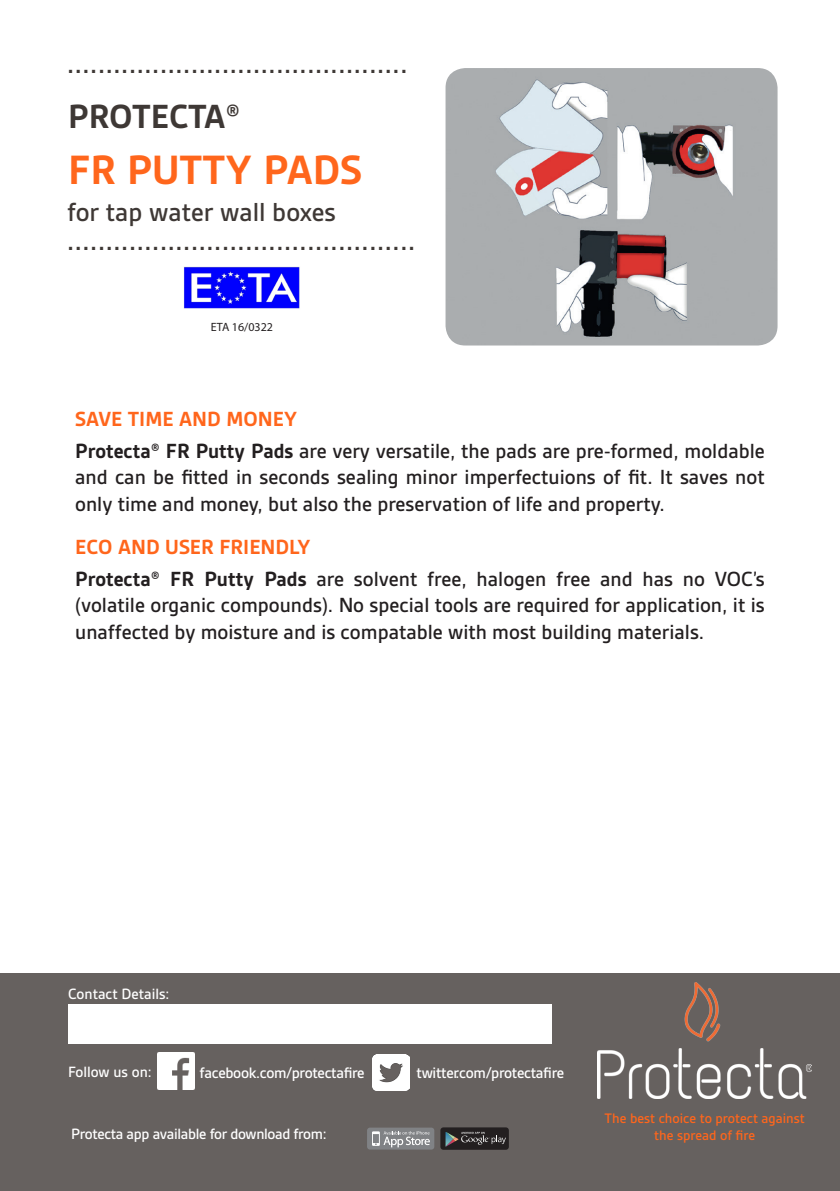
<style>
.page{position:relative;width:840px;height:1191px;background:#fff}
.page>*{position:absolute;margin:0;border:0;box-sizing:border-box;transform-origin:0 0}
.t1{font:700 44px "Gesta";color:#ff661c}
.t2{font:700 36px "Gesta";color:#3e3835}
.t3{font:500 32px "Gesta";color:#3e3835}
.t4{font:500 28px "Gesta";color:#3e3835}
.t5{font:500 22px/26.4px "Gesta";color:#231f20;text-align:justify}
.t6{font:700 22px "Gesta";color:#ff661c}
.t7{font:500 16.2px "Gesta";letter-spacing:-.02em;color:#fff}
.t8{font:500 16px "Gesta";letter-spacing:-.02em;color:#fff}
.t9{font:500 16px "Gesta";color:#fff}
.t10{font:500 14.8px "Gesta";color:#ff661c}
.t11{font:12px "Myriad Pro";color:#231f20}
.s1{font-weight:700}
</style>
<div class="page">
<div style="left:0;top:973px;width:839px;height:218px;background:#66615f"></div>
<img style="left:597px;top:982px;width:214px;height:116px">
<img style="left:445px;top:68px;width:332px;height:277px">
<div style="left:68px;top:1003px;width:483px;height:40px;background:#fff"></div>
<img style="left:157px;top:1052px;width:37px;height:37px">
<div style="left:440px;top:1127px;width:68px;height:22px;background:#231f20;border-radius:3px"></div>
<svg style="left:445px;top:1131px;width:60px;height:15px"></svg>
<div style="left:367px;top:1127px;width:67px;height:22px;background:#808285;border-radius:3px"></div>
<svg style="left:372px;top:1131px;width:57px;height:16px"></svg>
<img style="left:372px;top:1054px;width:37px;height:36px">
<img style="left:184px;top:266px;width:116px;height:43px">
<p class="t3" style="left:67px;top:45px;width:342px">............................................</p>
<p class="t2" style="left:68px;top:96px;width:174px">PROTECTA®</p>
<p class="t1" style="left:68px;top:145px;width:295px">FR PUTTY PADS</p>
<p class="t4" style="left:67px;top:197px;width:270px">for tap water wall boxes</p>
<p class="t3" style="left:67px;top:221px;width:350px">.............................................</p>
<p class="t11" style="left:211px;top:320px;width:64px">ETA 16/0322</p>
<p class="t6" style="left:75px;top:406px;width:224px">SAVE TIME AND MONEY</p>
<p class="t5" style="left:75px;top:437px;width:690px"><span class="s1">Protecta® FR Putty Pads</span> are very versatile, the pads are pre-formed, moldable and can be fitted in seconds sealing minor imperfectuions of fit. It saves not only time and money, but also the preservation of life and property.</p>
<p class="t6" style="left:75px;top:534px;width:237px">ECO AND USER FRIENDLY</p>
<p class="t5" style="left:75px;top:565px;width:690px"><span class="s1">Protecta® FR Putty Pads</span> are solvent free, halogen free and has no VOC’s (volatile organic compounds). No special tools are required for application, it is unaffected by moisture and is compatable with most building materials.</p>
<p class="t9" style="left:68px;top:984px;width:103px">Contact Details:</p>
<p class="t9" style="left:68px;top:1062px;width:85px">Follow us on:</p>
<p class="t7" style="left:199px;top:1063px;width:166px">facebook.com/protectafire</p>
<p class="t7" style="left:416px;top:1063px;width:149px">twitter.com/protectafire</p>
<p class="t8" style="left:71px;top:1125px;width:257px">Protecta app available for download from:</p>
<p class="t10" style="left:604px;top:1110px;width:201px">The best choice to protect against</p>
<p class="t10" style="left:654px;top:1127px;width:102px">the spread of fire</p>
</div>
